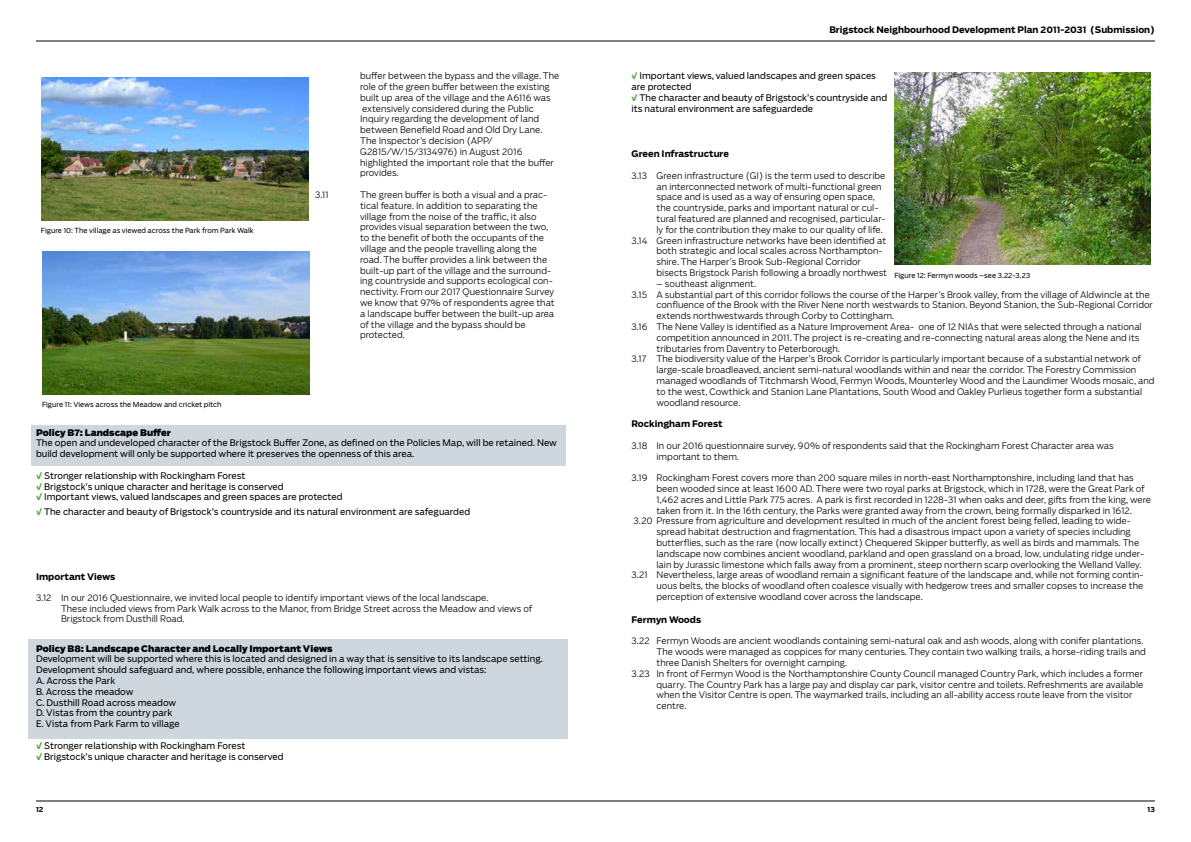
<style>
.page{position:relative;width:1191px;height:842px;background:#fff}
.page>*{position:absolute;margin:0;border:0;box-sizing:border-box;transform-origin:0 0}
.t1{font:300 9px/10.8px "Boomer";color:#000}
.t2{font:9px/10.8px "Boomer";color:#000}
.t3{font:700 9px "Boomer";color:#000}
.t4{font:900 9px "Boomer";color:#000}
.t5{font:7px "Boomer";color:#000}
.t6{font:700 7px "Boomer";color:#000}
.s1{font-weight:700;color:#5fa841}
</style>
<div class="page">
<hr style="left:36px;top:801px;width:1119px;height:1px;background:#000">
<hr style="left:36px;top:41px;width:1119px;height:1px;background:#000">
<div style="left:31px;top:425px;width:534px;height:40px;background:#cfd7de"></div>
<div style="left:29px;top:639px;width:539px;height:100px;background:#cfd7de"></div>
<img style="left:894px;top:72px;width:256px;height:192px">
<img style="left:41px;top:77px;width:267px;height:144px">
<img style="left:42px;top:251px;width:267px;height:144px">
<p class="t5" style="left:41px;top:226px;width:214px">Figure 10: The village as viewed across the Park from Park Walk</p>
<p class="t5" style="left:42px;top:400px;width:181px">Figure 11: Views across the Meadow and cricket pitch</p>
<p class="t1" style="left:360px;top:70px;width:201px">buffer between the bypass and the village. The role of the green buffer between the existing built up area of the village and the A6116 was extensively considered during the Public Inquiry regarding the development of land between Benefield Road and Old Dry Lane.<br>The Inspector’s decision (APP/ G2815/W/15/3134976) in August 2016 highlighted the important role that the buffer provides.</p>
<p class="t1" style="left:315px;top:189px;width:15px">3.11</p>
<p class="t1" style="left:360px;top:189px;width:196px">The green buffer is both a visual and a prac&shy;tical feature. In addition to separating the village from the noise of the traffic, it also provides visual separation between the two, to the benefit of both the occupants of the village and the people travelling along the road. The buffer provides a link between the built-up part of the village and the surround&shy;ing countryside and supports ecological con&shy;nectivity. From our 2017 Questionnaire Survey we know that 97% of respondents agree that a landscape buffer between the built-up area of the village and the bypass should be protected.</p>
<p class="t4" style="left:36px;top:426px;width:137px">Policy B7: Landscape Buffer</p>
<p class="t2" style="left:36px;top:438px;width:522px">The open and undeveloped character of the Brigstock Buffer Zone, as defined on the Policies Map, will be retained. New build development will only be supported where it preserves the openness of this area.</p>
<p class="t2" style="left:36px;top:470px;width:308px"><span class="s1">√</span> Stronger relationship with Rockingham Forest<br><span class="s1">√</span> Brigstock’s unique character and heritage is conserved<br><span class="s1">√</span> Important views, valued landscapes and green spaces are protected</p>
<p class="t2" style="left:36px;top:506px;width:436px"><span class="s1">√</span> The character and beauty of Brigstock’s countryside and its natural environment are safeguarded</p>
<p class="t3" style="left:36px;top:571px;width:81px">Important Views</p>
<p class="t1" style="left:61px;top:593px;width:473px;text-indent:-25px">3.12 In our 2016 Questionnaire, we invited local people to identify important views of the local landscape.<br>These included views from Park Walk across to the Manor, from Bridge Street across the Meadow and views of<br>Brigstock from Dusthill Road.</p>
<p class="t4" style="left:36px;top:642px;width:298px">Policy B8: Landscape Character and Locally Important Views</p>
<p class="t2" style="left:36px;top:654px;width:508px">Development will be supported where this is located and designed in a way that is sensitive to its landscape setting.<br>Development should safeguard and, where possible, enhance the following important views and vistas:<br>A. Across the Park<br>B. Across the meadow<br>C. Dusthill Road across meadow<br>D. Vistas from the country park<br>E. Vista from Park Farm to village</p>
<p class="t2" style="left:36px;top:740px;width:249px"><span class="s1">√</span> Stronger relationship with Rockingham Forest<br><span class="s1">√</span> Brigstock’s unique character and heritage is conserved</p>
<p class="t3" style="left:829px;top:24px;width:327px">Brigstock Neighbourhood Development Plan 2011-2031 (Submission)</p>
<p class="t2" style="left:631px;top:70px;width:257px"><span class="s1">√</span> Important views, valued landscapes and green spaces are protected<br><span class="s1">√</span> The character and beauty of Brigstock’s countryside and its natural environment are safeguardede</p>
<p class="t3" style="left:631px;top:148px;width:99px">Green Infrastructure</p>
<p class="t1" style="left:631px;top:170px;width:255px">3.13 Green infrastructure (GI) is the term used to describe</p>
<p class="t1" style="left:656px;top:181px;width:227px">an interconnected network of multi-functional green</p>
<p class="t1" style="left:656px;top:192px;width:220px">space and is used as a way of ensuring open space,</p>
<p class="t1" style="left:656px;top:202px;width:223px">the countryside, parks and important natural or cul-</p>
<p class="t1" style="left:656px;top:213px;width:230px">tural featured are planned and recognised, particular-</p>
<p class="t1" style="left:656px;top:224px;width:228px">ly for the contribution they make to our quality of life.</p>
<p class="t1" style="left:631px;top:235px;width:256px">3.14 Green infrastructure networks have been identified at</p>
<p class="t1" style="left:656px;top:246px;width:228px">both strategic and local scales across Northampton-</p>
<p class="t1" style="left:656px;top:256px;width:206px">shire. The Harper’s Brook Sub-Regional Corridor</p>
<p class="t1" style="left:656px;top:267px;width:232px">bisects Brigstock Parish following a broadly northwest</p>
<p class="t1" style="left:656px;top:278px;width:101px">– southeast alignment.</p>
<p class="t1" style="left:631px;top:289px;width:520px">3.15 A substantial part of this corridor follows the course of the Harper’s Brook valley, from the village of Aldwincle at the</p>
<p class="t1" style="left:656px;top:300px;width:498px">confluence of the Brook with the River Nene north westwards to Stanion. Beyond Stanion, the Sub-Regional Corridor</p>
<p class="t1" style="left:656px;top:310px;width:239px">extends northwestwards through Corby to Cottingham.</p>
<p class="t1" style="left:631px;top:321px;width:512px">3.16 The Nene Valley is identified as a Nature Improvement Area- one of 12 NIAs that were selected through a national</p>
<p class="t1" style="left:656px;top:332px;width:484px">competition announced in 2011. The project is re-creating and re-connecting natural areas along the Nene and its</p>
<p class="t1" style="left:656px;top:343px;width:185px">tributaries from Daventry to Peterborough.</p>
<p class="t1" style="left:631px;top:354px;width:511px">3.17 The biodiversity value of the Harper’s Brook Corridor is particularly important because of a substantial network of</p>
<p class="t1" style="left:656px;top:364px;width:481px">large-scale broadleaved, ancient semi-natural woodlands within and near the corridor. The Forestry Commission</p>
<p class="t1" style="left:656px;top:375px;width:499px">managed woodlands of Titchmarsh Wood, Fermyn Woods, Mounterley Wood and the Laundimer Woods mosaic, and</p>
<p class="t1" style="left:656px;top:386px;width:487px">to the west, Cowthick and Stanion Lane Plantations, South Wood and Oakley Purlieus together form a substantial</p>
<p class="t1" style="left:656px;top:397px;width:85px">woodland resource.</p>
<p class="t3" style="left:631px;top:418px;width:93px">Rockingham Forest</p>
<p class="t1" style="left:656px;top:440px;width:459px;text-indent:-25px">3.18 In our 2016 questionnaire survey, 90% of respondents said that the Rockingham Forest Character area was important to them.</p>
<p class="t1" style="left:631px;top:472px;width:504px">3.19 Rockingham Forest covers more than 200 square miles in north-east Northamptonshire, including land that has</p>
<p class="t1" style="left:656px;top:483px;width:490px">been wooded since at least 1600 AD. There were two royal parks at Brigstock, which in 1728, were the Great Park of</p>
<p class="t1" style="left:656px;top:494px;width:496px">1,462 acres and Little Park 775 acres. A park is first recorded in 1228-31 when oaks and deer, gifts from the king, were</p>
<p class="t1" style="left:656px;top:505px;width:477px">taken from it. In the 16th century, the Parks were granted away from the crown, being formally disparked in 1612.</p>
<p class="t1" style="left:633px;top:516px;width:499px">3.20 Pressure from agriculture and development resulted in much of the ancient forest being felled, leading to wide-</p>
<p class="t1" style="left:656px;top:526px;width:476px">spread habitat destruction and fragmentation. This had a disastrous impact upon a variety of species including</p>
<p class="t1" style="left:656px;top:537px;width:484px">butterflies, such as the rare (now locally extinct) Chequered Skipper butterfly, as well as birds and mammals. The</p>
<p class="t1" style="left:656px;top:548px;width:489px">landscape now combines ancient woodland, parkland and open grassland on a broad, low, undulating ridge under-</p>
<p class="t1" style="left:656px;top:559px;width:486px">lain by Jurassic limestone which falls away from a prominent, steep northern scarp overlooking the Welland Valley.</p>
<p class="t1" style="left:631px;top:570px;width:513px">3.21 Nevertheless, large areas of woodland remain a significant feature of the landscape and, while not forming contin-</p>
<p class="t1" style="left:656px;top:580px;width:488px">uous belts, the blocks of woodland often coalesce visually with hedgerow trees and smaller copses to increase the</p>
<p class="t1" style="left:656px;top:591px;width:268px">perception of extensive woodland cover across the landscape.</p>
<p class="t3" style="left:631px;top:614px;width:71px">Fermyn Woods</p>
<p class="t1" style="left:631px;top:636px;width:513px">3.22 Fermyn Woods are ancient woodlands containing semi-natural oak and ash woods, along with conifer plantations.</p>
<p class="t1" style="left:656px;top:646px;width:491px">The woods were managed as coppices for many centuries. They contain two walking trails, a horse-riding trails and</p>
<p class="t1" style="left:656px;top:657px;width:192px">three Danish Shelters for overnight camping.</p>
<p class="t1" style="left:631px;top:668px;width:513px">3.23 In front of Fermyn Wood is the Northamptonshire County Council managed Country Park, which includes a former</p>
<p class="t1" style="left:656px;top:679px;width:488px">quarry. The Country Park has a large pay and display car park, visitor centre and toilets. Refreshments are available</p>
<p class="t1" style="left:656px;top:690px;width:477px">when the Visitor Centre is open. The waymarked trails, including an all-ability access route leave from the visitor</p>
<p class="t1" style="left:656px;top:700px;width:31px">centre.</p>
<p class="t5" style="left:894px;top:271px;width:137px">Figure 12: Fermyn woods –see 3.22-3.23</p>
<p class="t6" style="left:36px;top:804px;width:9px">12</p>
<p class="t6" style="left:1147px;top:804px;width:9px">13</p>
</div>
